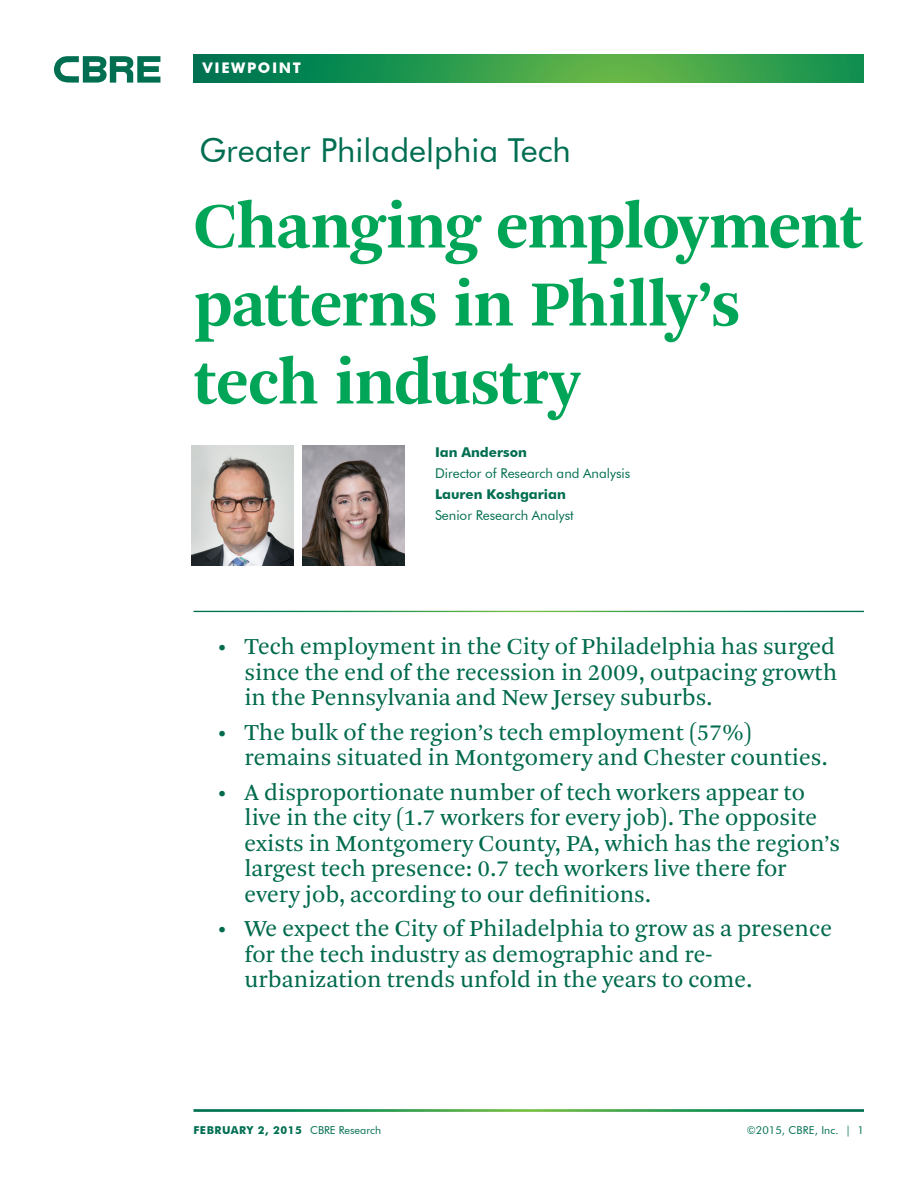
<style>
.page{position:relative;width:918px;height:1188px;background:#fff}
.page>*{position:absolute;margin:0;border:0;box-sizing:border-box;transform-origin:0 0}
.t1{font:700 67.5px/78px "Arnhem Pro";letter-spacing:-.015em;color:#00a557}
.t2{font:33px "Futura BT";color:#006e51}
.t3{font:24px/25.5px "Arnhem Pro Blond";color:#006a4d}
.Header__White{font:700 14.7px "Futura BT";letter-spacing:.11em;color:#fff}
.t4{font:13.5px "Futura BT";color:#006e51}
.t5{font:700 13.5px "Futura BT";color:#006e51}
.t6{font:700 10.8px "Futura BT";letter-spacing:.05em;color:#006e51}
.t7{font:10.8px "Futura BT";letter-spacing:.01em;color:#006e51}
.s1{font-weight:400}
</style>
<div class="page">
<svg style="left:54px;top:56px;width:106px;height:27px"></svg>
<svg style="left:194px;top:54px;width:670px;height:29px;background:#2d994d"></svg>
<img style="left:191px;top:445px;width:102px;height:121px">
<img style="left:302px;top:445px;width:102px;height:121px">
<p class="Header__White" style="left:202px;top:59px;width:100px">VIEWPOINT</p>
<h2 class="t2" style="left:199px;top:130px;width:373px">Greater Philadelphia Tech</h2>
<h1 class="t1" style="left:194px;top:188px;width:671px">Changing employment patterns in Philly’s tech industry</h1>
<p class="t5" style="left:435px;top:444px;width:93px">Ian Anderson</p>
<p class="t4" style="left:435px;top:465px;width:197px">Director of Research and Analysis</p>
<p class="t5" style="left:435px;top:486px;width:132px">Lauren Koshgarian</p>
<p class="t4" style="left:435px;top:507px;width:140px">Senior Research Analyst</p>
<p class="t3" style="left:244px;top:634px;width:594px;text-align:justify;text-indent:-27px">• Tech employment in the City of Philadelphia has surged since the end of the recession in 2009, outpacing growth in the Pennsylvania and New Jersey suburbs.</p>
<p class="t3" style="left:244px;top:720px;width:585px;text-indent:-27px">• The bulk of the region’s tech employment (57%) remains situated in Montgomery and Chester counties.</p>
<p class="t3" style="left:244px;top:780px;width:597px;text-indent:-27px">• A disproportionate number of tech workers appear to live in the city (1.7 workers for every job). The opposite exists in Montgomery County, PA, which has the region’s largest tech presence: 0.7 tech workers live there for every job, according to our definitions.</p>
<p class="t3" style="left:244px;top:916px;width:589px;text-indent:-27px">• We expect the City of Philadelphia to grow as a presence for the tech industry as demographic and re&shy;urbanization trends unfold in the years to come.</p>
<p class="t6" style="left:194px;top:1123px;width:189px">FEBRUARY 2, 2015 <span class="s1">CBRE Research</span></p>
<p class="t7" style="left:747px;top:1123px;width:119px">©2015, CBRE, Inc. | 1</p>
</div>
